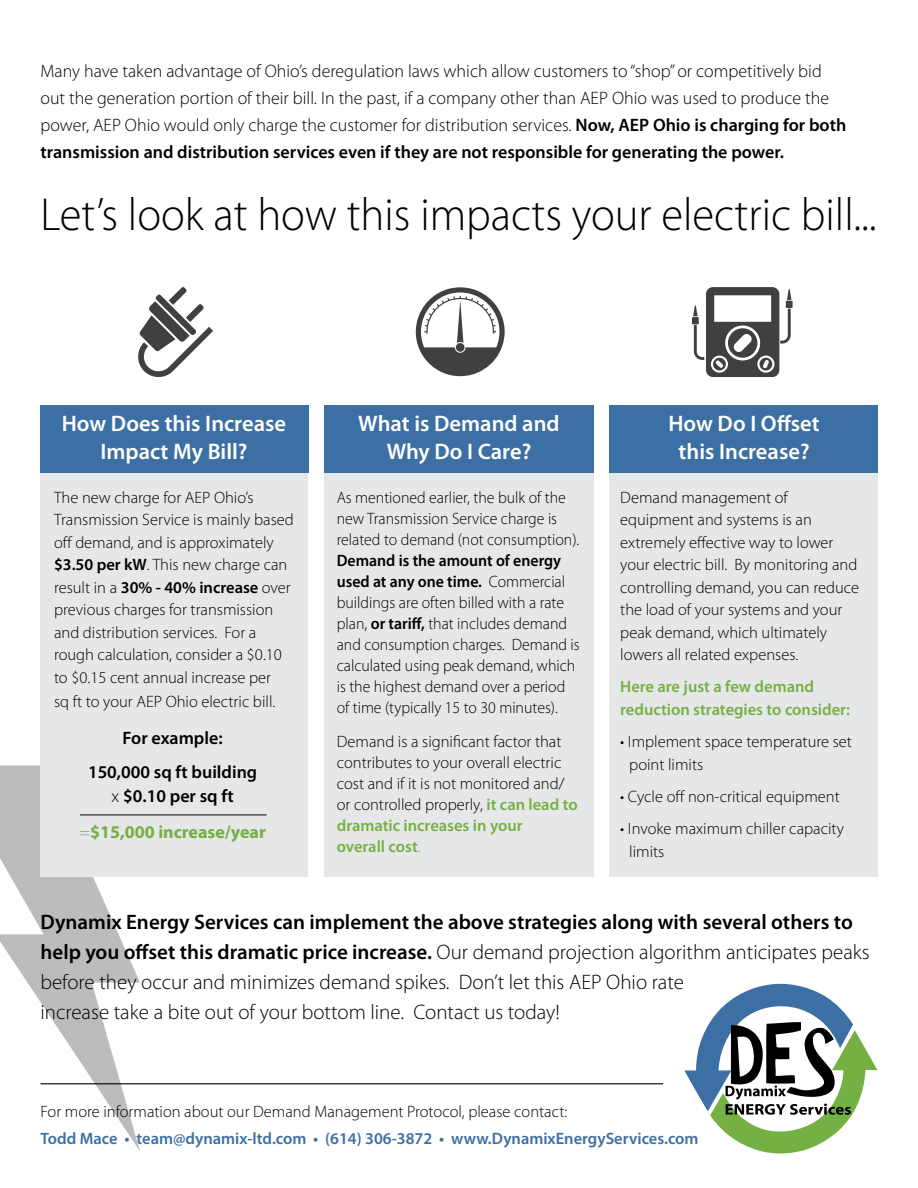
<style>
.page{position:relative;width:918px;height:1188px;background:#fff}
.page>*{position:absolute;margin:0;border:0;box-sizing:border-box;transform-origin:0 0}
.t1{font:300 46.5px "Myriad Pro";color:#000;scale:.96 1}
.t2{font:600 22.5px/28.5px "Myriad Pro";color:#fff;text-align:center}
.t3{font:300 21px/30px "Myriad Pro";color:#000}
.t4{font:300 18px/27px "Myriad Pro";color:#000}
.t5{font:700 18px/36px "Myriad Pro";color:#75b044;text-align:center}
.t6{font:600 18px/33.8px "Myriad Pro";color:#000;text-align:center}
.t7{font:300 16.5px/22.5px "Myriad Pro";color:#000}
.t8{font:300 16.5px/21px "Myriad Pro";color:#000;scale:.96 1}
.t9{font:600 16.5px "Myriad Pro";color:#3c6fa4}
.t10{font:600 16.5px/22.5px "Myriad Pro";color:#75b044}
.s1{font-weight:600}
.s2{font-weight:300;color:#000}
.s3{font-weight:600;color:#000}
.s4{font-weight:300}
.s5{font-weight:600;color:#75b044}
.s6{color:#75b044}
</style>
<div class="page">
<svg style="left:0;top:766px;width:140px;height:385px"></svg>
<div style="left:40px;top:452px;width:268px;height:425px;background:#e6e7e8"></div>
<div style="left:324px;top:452px;width:270px;height:425px;background:#e6e7e8"></div>
<div style="left:609px;top:452px;width:269px;height:425px;background:#e6e7e8"></div>
<div style="left:40px;top:405px;width:269px;height:68px;background:#3c6fa4"></div>
<div style="left:324px;top:405px;width:270px;height:68px;background:#3c6fa4"></div>
<div style="left:609px;top:405px;width:269px;height:68px;background:#3c6fa4"></div>
<svg style="left:684px;top:984px;width:194px;height:170px"></svg>
<hr style="left:80px;top:815px;width:187px;height:1px;background:#000">
<svg style="left:138px;top:287px;width:75px;height:90px"></svg>
<svg style="left:416px;top:287px;width:89px;height:89px"></svg>
<div style="left:692px;top:317px;width:7px;height:7px;background:#404040"></div>
<div style="left:786px;top:301px;width:7px;height:7px;background:#404040"></div>
<svg style="left:693px;top:287px;width:98px;height:90px"></svg>
<hr style="left:40px;top:1083px;width:623px;height:1px;background:#000">
<p class="t4" style="left:40px;top:58px;width:807px">Many have taken advantage of Ohio’s deregulation laws which allow customers to “shop” or competitively bid out the generation portion of their bill. In the past, if a company other than AEP Ohio was used to produce the power, AEP Ohio would only charge the customer for distribution services. <span class="s1">Now, AEP Ohio is charging for both transmission and distribution services even if they are not responsible for generating the power.</span></p>
<h1 class="t1" style="left:40px;top:187px;width:872px">Let’s look at how this impacts your electric bill...</h1>
<h2 class="t2" style="left:62px;top:408px;width:226px">How Does this Increase<br>Impact My Bill?</h2>
<h2 class="t2" style="left:358px;top:408px;width:203px">What is Demand and<br>Why Do I Care?</h2>
<h2 class="t2" style="left:668px;top:408px;width:153px">How Do I Offset this Increase?</h2>
<p class="t7" style="left:54px;top:486px;width:241px">The new charge for AEP Ohio’s Transmission Service is mainly based off demand, and is approximately <span class="s1">$3.50 per kW</span>. This new charge can result in a <span class="s1">30% - 40% increase</span> over previous charges for transmission and distribution services. For a rough calculation, consider a $0.10 to $0.15 cent annual increase per</p>
<p class="t7" style="left:54px;top:690px;width:223px">sq ft to your AEP Ohio electric bill.</p>
<p class="t6" style="left:88px;top:721px;width:171px">For example:<br>150,000 sq ft building</p>
<p class="t5" style="left:79px;top:777px;width:188px"><span class="s2">x</span> <span class="s3">$0.10 per sq ft </span><span class="s4">=</span>$15,000 increase/year</p>
<p class="t8" style="left:337px;top:486px;width:254px">As mentioned earlier, the bulk of the new Transmission Service charge is related to demand (not consumption).</p>
<p class="t8" style="left:337px;top:549px;width:255px"><span class="s1">Demand is the amount of energy used at any one time.</span> Commercial buildings are often billed with a rate plan, <span class="s1">or tariff,</span> that includes demand and consumption charges. Demand is calculated using peak demand, which is the highest demand over a period of time (typically 15 to 30 minutes).</p>
<p class="t7" style="left:337px;top:731px;width:242px;line-height:21px">Demand is a significant factor that contributes to your overall electric cost and if it is not monitored and/ or controlled properly, <span class="s5">it can lead to dramatic increases in your<br>overall cost</span><span class="s6">.</span></p>
<p class="t7" style="left:620px;top:486px;width:240px">Demand management of equipment and systems is an extremely effective way to lower your electric bill. By monitoring and controlling demand, you can reduce the load of your systems and your peak demand, which ultimately lowers all related expenses.</p>
<p class="t10" style="left:620px;top:675px;width:231px">Here are just a few demand reduction strategies to consider:</p>
<p class="t7" style="left:629px;top:730px;width:224px;text-indent:-9px">• Implement space temperature set point limits</p>
<p class="t7" style="left:620px;top:785px;width:221px">• Cycle off non-critical equipment</p>
<p class="t7" style="left:629px;top:817px;width:216px;text-indent:-9px">• Invoke maximum chiller capacity limits</p>
<p class="t3" style="left:40px;top:907px;width:831px"><span class="s1">Dynamix Energy Services can implement the above strategies along with several others to help you offset this dramatic price increase.</span> Our demand projection algorithm anticipates peaks before they occur and minimizes demand spikes. Don’t let this AEP Ohio rate<br>increase take a bite out of your bottom line. Contact us today!</p>
<p class="t7" style="left:40px;top:1100px;width:528px">For more information about our Demand Management Protocol, please contact:</p>
<p class="t9" style="left:40px;top:1128px;width:660px">Todd Mace • team@dynamix-ltd.com • (614) 306-3872 • www.DynamixEnergyServices.com</p>
</div>
